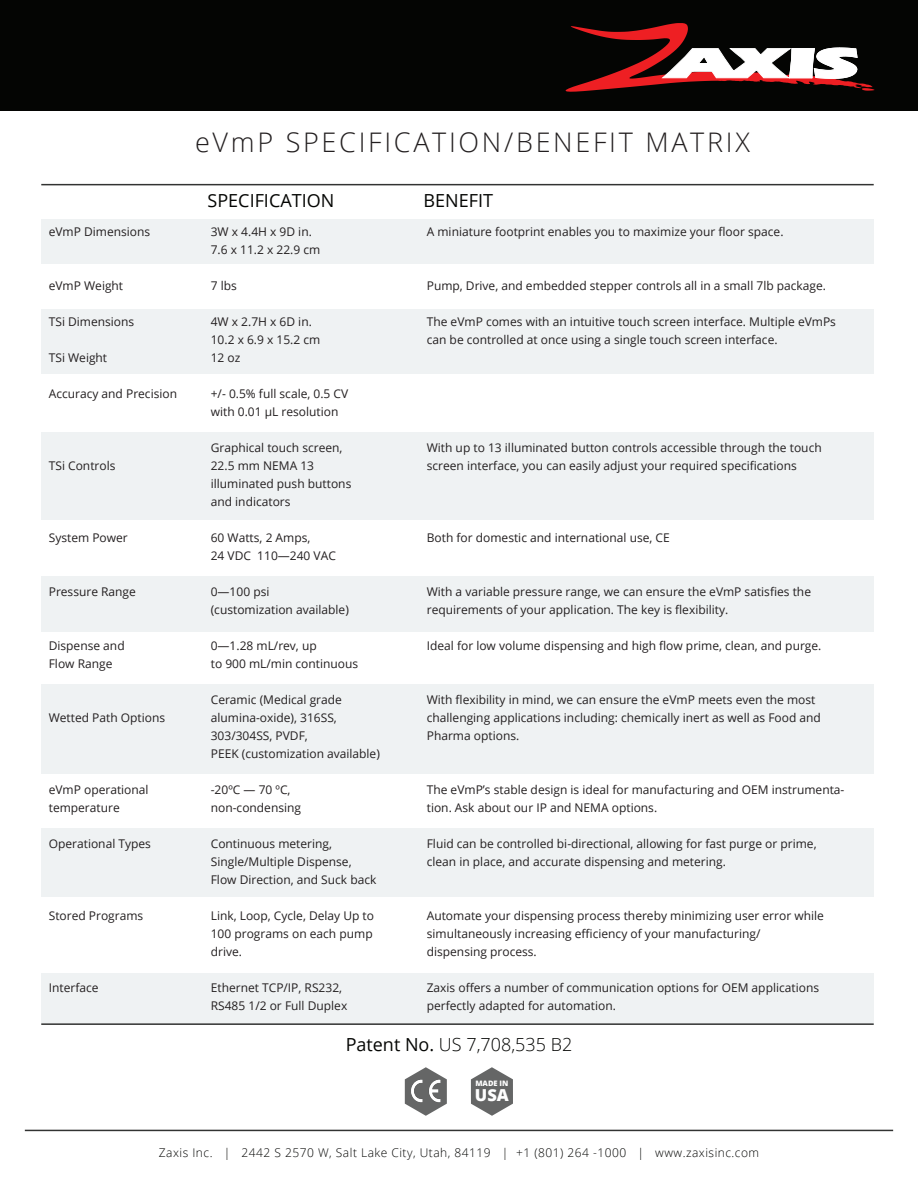
<style>
.page{position:relative;width:918px;height:1188px;background:#fff}
.page>*{position:absolute;margin:0;border:0;box-sizing:border-box;transform-origin:0 0}
.t1{font:300 27px "Open Sans";letter-spacing:.1em;color:#231f20}
.t2{font:300 18px "Open Sans";color:#040503}
.t3{font:18px "Open Sans";color:#040503}
.t4{font:800 16.5px "Open Sans";color:#fff}
.t5{font:12px "Open Sans";color:#231f20}
.t6{font:300 12px "Open Sans";letter-spacing:.04em;color:#040503}
.t7{font:800 7.5px "Open Sans";color:#fff}
.s1{font-weight:400}
</style>
<div class="page">
<div style="left:0;top:0;width:918px;height:110px;background:#040503"></div>
<hr style="left:25px;top:1130px;width:868px;height:1px;background:#323332">
<svg style="left:566px;top:23px;width:309px;height:69px"></svg>
<div style="left:41px;top:973px;width:833px;height:52px;background:#eff2f3"></div>
<div style="left:41px;top:828px;width:833px;height:69px;background:#eff2f3"></div>
<div style="left:41px;top:684px;width:833px;height:90px;background:#eff2f3"></div>
<div style="left:41px;top:576px;width:833px;height:56px;background:#eff2f3"></div>
<div style="left:41px;top:432px;width:833px;height:88px;background:#eff2f3"></div>
<div style="left:41px;top:220px;width:833px;height:44px;background:#eff2f3"></div>
<div style="left:41px;top:309px;width:833px;height:65px;background:#eff2f3"></div>
<svg style="left:405px;top:1067px;width:42px;height:49px"></svg>
<svg style="left:471px;top:1067px;width:42px;height:49px"></svg>
<img style="left:407px;top:1075px;width:36px;height:30px">
<hr style="left:41px;top:1023px;width:833px;height:2px;background:#323332">
<hr style="left:41px;top:184px;width:833px;height:1px;background:#323332">
<p class="t1" style="left:195px;top:124px;width:556px">eVmP SPECIFICATION/BENEFIT MATRIX</p>
<p class="t3" style="left:208px;top:188px;width:128px">SPECIFICATION</p>
<p class="t3" style="left:424px;top:188px;width:71px">BENEFIT</p>
<p class="t5" style="left:49px;top:223px;width:103px">eVmP Dimensions</p>
<p class="t5" style="left:211px;top:223px;width:103px">3W x 4.4H x 9D in.</p>
<p class="t5" style="left:427px;top:223px;width:358px">A miniature footprint enables you to maximize your floor space.</p>
<p class="t5" style="left:211px;top:241px;width:111px">7.6 x 11.2 x 22.9 cm</p>
<p class="t5" style="left:49px;top:277px;width:76px">eVmP Weight</p>
<p class="t5" style="left:211px;top:277px;width:28px">7 lbs</p>
<p class="t5" style="left:427px;top:277px;width:401px">Pump, Drive, and embedded stepper controls all in a small 7lb package.</p>
<p class="t5" style="left:49px;top:313px;width:87px">TSi Dimensions</p>
<p class="t5" style="left:211px;top:313px;width:103px">4W x 2.7H x 6D in.</p>
<p class="t5" style="left:427px;top:313px;width:411px">The eVmP comes with an intuitive touch screen interface. Multiple eVmPs</p>
<p class="t5" style="left:211px;top:331px;width:111px">10.2 x 6.9 x 15.2 cm</p>
<p class="t5" style="left:427px;top:331px;width:352px">can be controlled at once using a single touch screen interface.</p>
<p class="t5" style="left:49px;top:349px;width:60px">TSi Weight</p>
<p class="t5" style="left:211px;top:349px;width:31px">12 oz</p>
<p class="t5" style="left:49px;top:385px;width:130px">Accuracy and Precision</p>
<p class="t5" style="left:211px;top:385px;width:139px">+/- 0.5% full scale, 0.5 CV</p>
<p class="t5" style="left:211px;top:403px;width:129px">with 0.01 μL resolution</p>
<p class="t5" style="left:211px;top:439px;width:133px">Graphical touch screen,</p>
<p class="t5" style="left:427px;top:439px;width:396px">With up to 13 illuminated button controls accessible through the touch</p>
<p class="t5" style="left:49px;top:457px;width:68px">TSi Controls</p>
<p class="t5" style="left:211px;top:457px;width:105px">22.5 mm NEMA 13</p>
<p class="t5" style="left:427px;top:457px;width:372px">screen interface, you can easily adjust your required specifications</p>
<p class="t5" style="left:211px;top:475px;width:142px">illuminated push buttons</p>
<p class="t5" style="left:211px;top:493px;width:81px">and indicators</p>
<p class="t5" style="left:49px;top:529px;width:81px">System Power</p>
<p class="t5" style="left:211px;top:529px;width:101px">60 Watts, 2 Amps,</p>
<p class="t5" style="left:427px;top:529px;width:245px">Both for domestic and international use, CE</p>
<p class="t5" style="left:211px;top:547px;width:127px">24 VDC 110—240 VAC</p>
<p class="t5" style="left:49px;top:583px;width:89px">Pressure Range</p>
<p class="t5" style="left:211px;top:583px;width:60px">0—100 psi</p>
<p class="t5" style="left:427px;top:583px;width:386px">With a variable pressure range, we can ensure the eVmP satisfies the</p>
<p class="t5" style="left:211px;top:601px;width:140px">(customization available)</p>
<p class="t5" style="left:427px;top:601px;width:303px">requirements of your application. The key is flexibility.</p>
<p class="t5" style="left:49px;top:637px;width:77px">Dispense and</p>
<p class="t5" style="left:211px;top:637px;width:107px">0—1.28 mL/rev, up</p>
<p class="t5" style="left:427px;top:637px;width:396px">Ideal for low volume dispensing and high flow prime, clean, and purge.</p>
<p class="t5" style="left:49px;top:655px;width:65px">Flow Range</p>
<p class="t5" style="left:211px;top:655px;width:149px">to 900 mL/min continuous</p>
<p class="t5" style="left:211px;top:691px;width:133px">Ceramic (Medical grade</p>
<p class="t5" style="left:427px;top:691px;width:390px">With flexibility in mind, we can ensure the eVmP meets even the most</p>
<p class="t5" style="left:49px;top:709px;width:118px">Wetted Path Options</p>
<p class="t5" style="left:211px;top:709px;width:128px">alumina-oxide), 316SS,</p>
<p class="t5" style="left:427px;top:709px;width:396px">challenging applications including: chemically inert as well as Food and</p>
<p class="t5" style="left:211px;top:727px;width:99px">303/304SS, PVDF,</p>
<p class="t5" style="left:427px;top:727px;width:94px">Pharma options.</p>
<p class="t5" style="left:211px;top:745px;width:171px">PEEK (customization available)</p>
<p class="t5" style="left:49px;top:781px;width:101px">eVmP operational</p>
<p class="t5" style="left:211px;top:781px;width:81px">-20ºC — 70 ºC,</p>
<p class="t5" style="left:427px;top:781px;width:419px">The eVmP’s stable design is ideal for manufacturing and OEM instrumenta-</p>
<p class="t5" style="left:49px;top:799px;width:73px">temperature</p>
<p class="t5" style="left:211px;top:799px;width:92px">non-condensing</p>
<p class="t5" style="left:427px;top:799px;width:232px">tion. Ask about our IP and NEMA options.</p>
<p class="t5" style="left:49px;top:835px;width:104px">Operational Types</p>
<p class="t5" style="left:211px;top:835px;width:123px">Continuous metering,</p>
<p class="t5" style="left:427px;top:835px;width:391px">Fluid can be controlled bi-directional, allowing for fast purge or prime,</p>
<p class="t5" style="left:211px;top:853px;width:142px">Single/Multiple Dispense,</p>
<p class="t5" style="left:427px;top:853px;width:301px">clean in place, and accurate dispensing and metering.</p>
<p class="t5" style="left:211px;top:871px;width:167px">Flow Direction, and Suck back</p>
<p class="t5" style="left:49px;top:907px;width:96px">Stored Programs</p>
<p class="t5" style="left:211px;top:907px;width:165px">Link, Loop, Cycle, Delay Up to</p>
<p class="t5" style="left:427px;top:907px;width:399px">Automate your dispensing process thereby minimizing user error while</p>
<p class="t5" style="left:211px;top:925px;width:163px">100 programs on each pump</p>
<p class="t5" style="left:427px;top:925px;width:335px">simultaneously increasing efficiency of your manufacturing/</p>
<p class="t5" style="left:211px;top:943px;width:33px">drive.</p>
<p class="t5" style="left:427px;top:943px;width:111px">dispensing process.</p>
<p class="t5" style="left:49px;top:979px;width:51px">Interface</p>
<p class="t5" style="left:211px;top:979px;width:133px">Ethernet TCP/IP, RS232,</p>
<p class="t5" style="left:427px;top:979px;width:394px">Zaxis offers a number of communication options for OEM applications</p>
<p class="t5" style="left:211px;top:997px;width:138px">RS485 1/2 or Full Duplex</p>
<p class="t5" style="left:427px;top:997px;width:191px">perfectly adapted for automation.</p>
<p class="t2" style="left:346px;top:1032px;width:228px"><span class="s1">Patent No.</span> US 7,708,535 B2</p>
<p class="t7" style="left:475px;top:1078px;width:35px">MADE IN</p>
<p class="t4" style="left:475px;top:1083px;width:35px">USA</p>
<p class="t6" style="left:159px;top:1144px;width:602px">Zaxis Inc. | 2442 S 2570 W, Salt Lake City, Utah, 84119 | +1 (801) 264 -1000 | www.zaxisinc.com</p>
</div>
